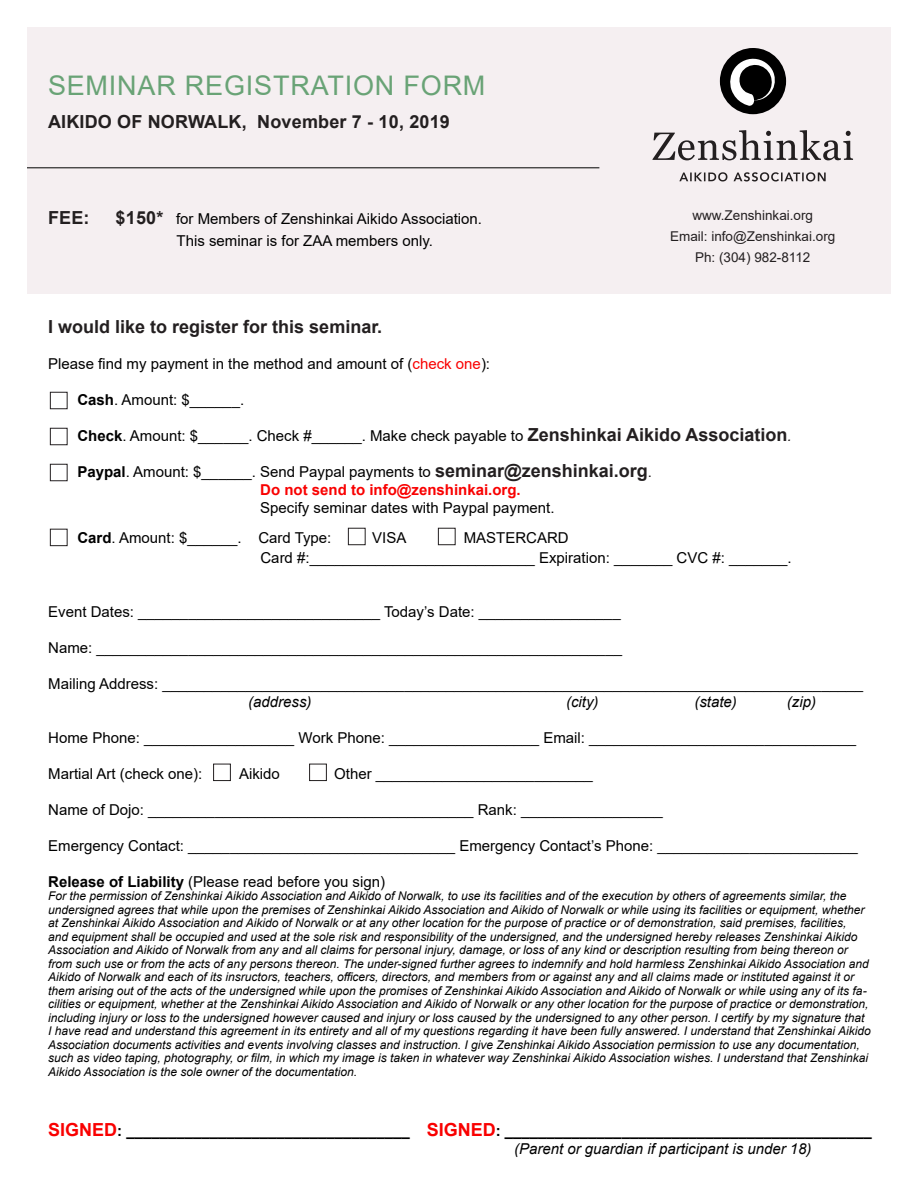
<style>
.page{position:relative;width:918px;height:1188px;background:#fff}
.page>*{position:absolute;margin:0;border:0;box-sizing:border-box;transform-origin:0 0}
.t1{font:27px "Arial";letter-spacing:.03em;color:#69a376}
.t2{font:700 18px "Arial";color:#231f20}
.t3{font:15px "Arial";color:#000}
.t4{font:700 15px "Arial";color:#000}
.t5{font:italic 15px "Arial";color:#000}
.t6{font:700 15px "Arial";color:#f90000}
.t7{font:13.5px "Arial";color:#231f20}
.t8{font:italic 12px/13.5px "Arial";color:#000}
.s1{font-weight:700;font-size:18px;color:#231f20}
.s2{color:#f90000}
.s3{font-weight:700}
.s4{font-style:italic;color:#231f20}
.s5{color:#231f20}
.s6{font-size:18px;color:#f90000}
</style>
<div class="page">
<div style="left:27px;top:27px;width:864px;height:267px;background:#f5eff1"></div>
<hr style="left:27px;top:168px;width:572px;height:1px;background:#000">
<svg style="left:679px;top:172px;width:147px;height:10px"></svg>
<svg style="left:652px;top:130px;width:201px;height:30px"></svg>
<svg style="left:720px;top:48px;width:66px;height:66px"></svg>
<div style="left:50px;top:392px;width:18px;height:17px;border:1px solid #231f20"></div>
<div style="left:50px;top:428px;width:18px;height:17px;border:1px solid #231f20"></div>
<div style="left:50px;top:529px;width:18px;height:17px;border:1px solid #231f20"></div>
<div style="left:348px;top:528px;width:18px;height:17px;border:1px solid #231f20"></div>
<div style="left:438px;top:528px;width:18px;height:17px;border:1px solid #231f20"></div>
<div style="left:213px;top:764px;width:18px;height:17px;border:1px solid #231f20"></div>
<div style="left:309px;top:764px;width:18px;height:17px;border:1px solid #231f20"></div>
<div style="left:50px;top:464px;width:18px;height:17px;border:1px solid #231f20"></div>
<p class="t1" style="left:48px;top:67px;width:439px">SEMINAR REGISTRATION FORM</p>
<p class="t2" style="left:48px;top:109px;width:403px">AIKIDO OF NORWALK, November 7 - 10, 2019</p>
<p class="t2" style="left:48px;top:205px;width:43px">FEE:</p>
<p class="t3" style="left:116px;top:208px;width:368px"><span class="s1">$150*</span> for Members of Zenshinkai Aikido Association.</p>
<p class="t3" style="left:177px;top:231px;width:258px">This seminar is for ZAA members only.</p>
<p class="t7" style="left:692px;top:206px;width:122px">www.Zenshinkai.org</p>
<p class="t7" style="left:670px;top:227px;width:167px">Email: info@Zenshinkai.org</p>
<p class="t7" style="left:695px;top:248px;width:117px">Ph: (304) 982-8112</p>
<p class="t2" style="left:48px;top:314px;width:336px">I would like to register for this seminar.</p>
<p class="t3" style="left:48px;top:354px;width:443px">Please find my payment in the method and amount of (<span class="s2">check one</span>):</p>
<p class="t3" style="left:77px;top:390px;width:168px"><span class="s3">Cash</span>. Amount: $______.</p>
<p class="t3" style="left:77px;top:426px;width:716px"><span class="s3">Check</span>. Amount: $______. Check #______. Make check payable to <span class="s1">Zenshinkai Aikido Association</span><span class="s4">.</span></p>
<p class="t3" style="left:77px;top:462px;width:576px"><span class="s3">Paypal</span>. Amount: $______. Send Paypal payments to <span class="s1">seminar@zenshinkai.org</span><span class="s5">.</span></p>
<p class="t6" style="left:260px;top:479px;width:262px">Do not send to info@zenshinkai.org.</p>
<p class="t3" style="left:260px;top:498px;width:296px">Specify seminar dates with Paypal payment.</p>
<p class="t3" style="left:77px;top:528px;width:256px"><span class="s3">Card</span>. Amount: $______. Card Type:</p>
<p class="t3" style="left:372px;top:528px;width:36px">VISA</p>
<p class="t3" style="left:464px;top:528px;width:106px">MASTERCARD</p>
<p class="t3" style="left:261px;top:547px;width:533px">Card #:___________________________ Expiration: _______ CVC #: _______.</p>
<p class="t3" style="left:48px;top:601px;width:574px">Event Dates: _____________________________ Today’s Date: _________________</p>
<p class="t3" style="left:48px;top:637px;width:575px">Name: _______________________________________________________________</p>
<p class="t3" style="left:48px;top:673px;width:816px">Mailing Address: ____________________________________________________________________________________</p>
<p class="t5" style="left:248px;top:692px;width:65px">(address)</p>
<p class="t5" style="left:566px;top:692px;width:34px">(city)</p>
<p class="t5" style="left:694px;top:692px;width:44px">(state)</p>
<p class="t5" style="left:787px;top:692px;width:31px">(zip)</p>
<p class="t3" style="left:48px;top:727px;width:809px">Home Phone: __________________ Work Phone: __________________ Email: ________________________________</p>
<p class="t3" style="left:48px;top:763px;width:156px">Martial Art (check one):</p>
<p class="t3" style="left:239px;top:763px;width:42px">Aikido</p>
<p class="t3" style="left:334px;top:763px;width:260px">Other __________________________</p>
<p class="t3" style="left:48px;top:799px;width:616px">Name of Dojo: _______________________________________ Rank: _________________</p>
<p class="t3" style="left:48px;top:835px;width:811px">Emergency Contact: ________________________________ Emergency Contact’s Phone: ________________________</p>
<p class="t3" style="left:48px;top:871px;width:338px"><span class="s3">Release of Liability</span> (Please read before you sign)</p>
<p class="t8" style="left:48px;top:889px;width:824px">For the permission of Zenshinkai Aikido Association and Aikido of Norwalk, to use its facilities and of the execution by others of agreements similar, the undersigned agrees that while upon the premises of Zenshinkai Aikido Association and Aikido of Norwalk or while using its facilities or equipment, whether at Zenshinkai Aikido Association and Aikido of Norwalk or at any other location for the purpose of practice or of demonstration, said premises, facilities,<br>and equipment shall be occupied and used at the sole risk and responsibility of the undersigned, and the undersigned hereby releases Zenshinkai Aikido Association and Aikido of Norwalk from any and all claims for personal injury, damage, or loss of any kind or description resulting from being thereon or from such use or from the acts of any persons thereon. The under-signed further agrees to indemnify and hold harmless Zenshinkai Aikido Association and Aikido of Norwalk and each of its insructors, teachers, officers, directors, and members from or against any and all claims made or instituted against it or them arising out of the acts of the undersigned while upon the promises of Zenshinkai Aikido Association and Aikido of Norwalk or while using any of its fa&shy;cilities or equipment, whether at the Zenshinkai Aikido Association and Aikido of Norwalk or any other location for the purpose of practice or demonstration, including injury or loss to the undersigned however caused and injury or loss caused by the undersigned to any other person. I certify by my signature that I have read and understand this agreement in its entirety and all of my questions regarding it have been fully answered. I understand that Zenshinkai Aikido Association documents activities and events involving classes and instruction. I give Zenshinkai Aikido Association permission to use any documentation, such as video taping, photography, or film, in which my image is taken in whatever way Zenshinkai Aikido Association wishes. I understand that Zenshinkai Aikido Association is the sole owner of the documentation.</p>
<p class="t4" style="left:48px;top:1120px;width:825px"><span class="s6">SIGNED</span>: __________________________________ <span class="s6">SIGNED</span>: ____________________________________________</p>
<p class="t5" style="left:514px;top:1139px;width:299px">(Parent or guardian if participant is under 18)</p>
</div>
